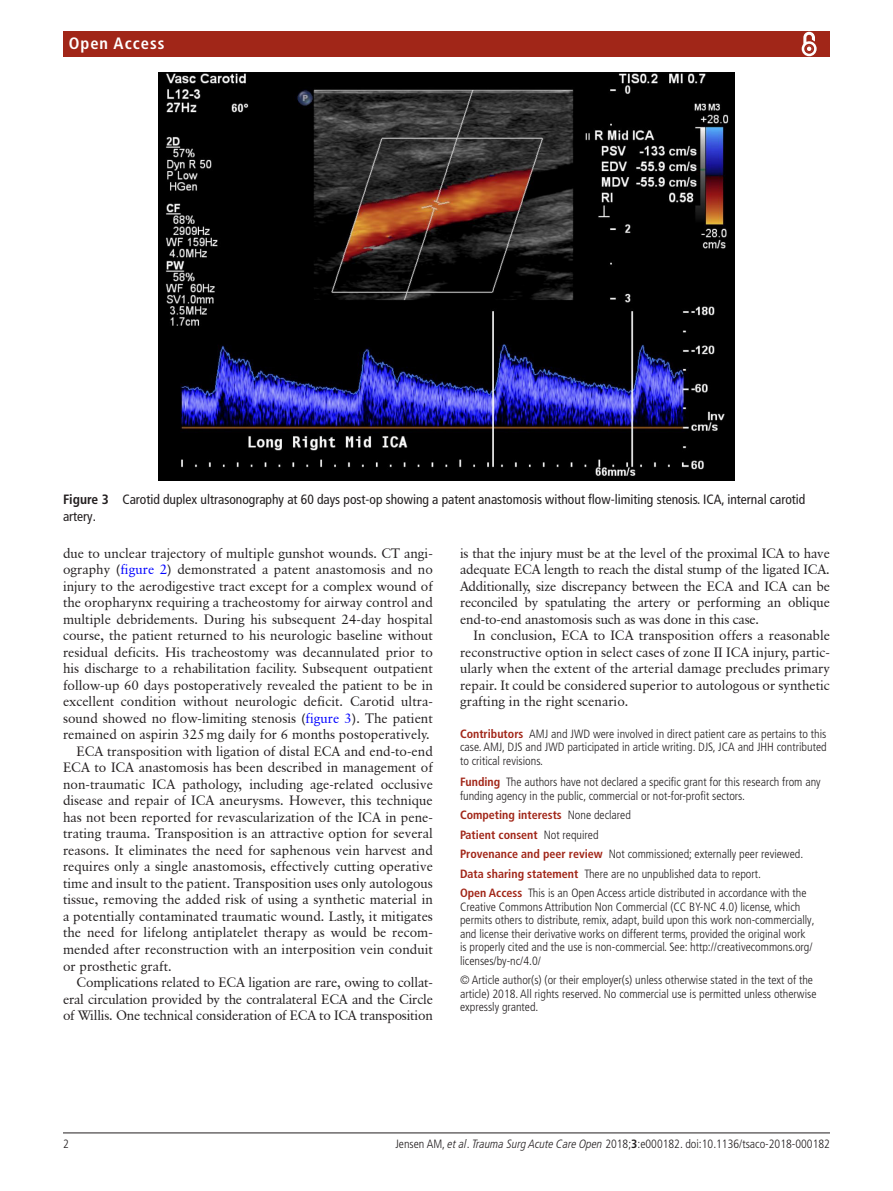
<style>
.page{position:relative;width:893px;height:1191px;background:#fff}
.page>*{position:absolute;margin:0;border:0;box-sizing:border-box;transform-origin:0 0}
.t1{font:700 condensed 16.5px "Frutiger LT Std";letter-spacing:.065em;color:#fff}
.t2{font:13.5px/16.5px "Classical Garamond BT";color:#231f20;text-align:justify}
.t3{font:condensed 13.5px/16.5px "Frutiger LT Pro";color:#231f20}
.t4{font:300 condensed 12px/13.5px "Frutiger LT Pro";color:#231f20}
.s1{font-weight:700}
.s2{color:#00f}
.s3{font-weight:700;color:#a12618}
.s4{font-style:italic}
</style>
<div class="page">
<hr style="left:63px;top:1132px;width:767px;height:1px;background:#231f20">
<div style="left:63px;top:31px;width:767px;height:25px;background:#a12618"></div>
<svg style="left:801px;top:31px;width:19px;height:26px"></svg>
<div style="left:806px;top:45px;width:7px;height:7px;border:1px solid #a12618;border-radius:50%"></div>
<img style="left:159px;top:72px;width:575px;height:408px">
<p class="t1" style="left:69px;top:34px;width:97px">Open Access</p>
<p class="t3" style="left:63px;top:491px;width:744px"><span class="s1">Figure 3</span> Carotid duplex ultrasonography at 60 days post-op showing a patent anastomosis without flow-limiting stenosis. ICA, internal carotid artery.</p>
<p class="t2" style="left:63px;top:545px;width:371px">due to unclear trajectory of multiple gunshot wounds. CT angi-</p>
<p class="t2" style="left:63px;top:561px;width:371px">ography (<span class="s2">figure 2</span>) demonstrated a patent anastomosis and no</p>
<p class="t2" style="left:63px;top:578px;width:371px">injury to the aerodigestive tract except for a complex wound of</p>
<p class="t2" style="left:63px;top:594px;width:371px">the oropharynx requiring a tracheostomy for airway control and</p>
<p class="t2" style="left:63px;top:611px;width:371px">multiple debridements. During his subsequent 24-day hospital</p>
<p class="t2" style="left:63px;top:627px;width:371px">course, the patient returned to his neurologic baseline without</p>
<p class="t2" style="left:63px;top:644px;width:371px">residual deficits. His tracheostomy was decannulated prior to</p>
<p class="t2" style="left:63px;top:660px;width:371px">his discharge to a rehabilitation facility. Subsequent outpatient</p>
<p class="t2" style="left:63px;top:677px;width:371px">follow-up 60 days postoperatively revealed the patient to be in</p>
<p class="t2" style="left:63px;top:693px;width:371px">excellent condition without neurologic deficit. Carotid ultra-</p>
<p class="t2" style="left:63px;top:710px;width:371px">sound showed no flow-limiting stenosis (<span class="s2">figure 3</span>). The patient</p>
<p class="t2" style="left:63px;top:726px;width:368px">remained on aspirin 325mg daily for 6 months postoperatively.</p>
<p class="t2" style="left:76px;top:743px;width:358px">ECA transposition with ligation of distal ECA and end-to-end</p>
<p class="t2" style="left:63px;top:759px;width:371px">ECA to ICA anastomosis has been described in management of</p>
<p class="t2" style="left:63px;top:776px;width:371px">non-traumatic ICA pathology, including age-related occlusive</p>
<p class="t2" style="left:63px;top:792px;width:371px">disease and repair of ICA aneurysms. However, this technique</p>
<p class="t2" style="left:63px;top:809px;width:371px">has not been reported for revascularization of the ICA in pene-</p>
<p class="t2" style="left:63px;top:825px;width:371px">trating trauma. Transposition is an attractive option for several</p>
<p class="t2" style="left:63px;top:842px;width:371px">reasons. It eliminates the need for saphenous vein harvest and</p>
<p class="t2" style="left:63px;top:858px;width:371px">requires only a single anastomosis, effectively cutting operative</p>
<p class="t2" style="left:63px;top:875px;width:371px">time and insult to the patient. Transposition uses only autologous</p>
<p class="t2" style="left:63px;top:891px;width:371px">tissue, removing the added risk of using a synthetic material in</p>
<p class="t2" style="left:63px;top:907px;width:371px">a potentially contaminated traumatic wound. Lastly, it mitigates</p>
<p class="t2" style="left:63px;top:924px;width:371px">the need for lifelong antiplatelet therapy as would be recom-</p>
<p class="t2" style="left:63px;top:940px;width:371px">mended after reconstruction with an interposition vein conduit</p>
<p class="t2" style="left:63px;top:957px;width:110px">or prosthetic graft.</p>
<p class="t2" style="left:76px;top:973px;width:358px">Complications related to ECA ligation are rare, owing to collat-</p>
<p class="t2" style="left:63px;top:990px;width:371px">eral circulation provided by the contralateral ECA and the Circle</p>
<p class="t2" style="left:63px;top:1006px;width:371px">of Willis. One technical consideration of ECA to ICA transposition</p>
<p class="t2" style="left:460px;top:544px;width:371px">is that the injury must be at the level of the proximal ICA to have adequate ECA length to reach the distal stump of the ligated ICA.<br>Additionally, size discrepancy between the ECA and ICA can be reconciled by spatulating the artery or performing an oblique end-to-end anastomosis such as was done in this case.</p>
<p class="t2" style="left:460px;top:627px;width:371px;text-indent:14px">In conclusion, ECA to ICA transposition offers a reasonable reconstructive option in select cases of zone II ICA injury, partic&shy;ularly when the extent of the arterial damage precludes primary repair. It could be considered superior to autologous or synthetic grafting in the right scenario.</p>
<p class="t4" style="left:460px;top:727px;width:368px;text-align:justify"><span class="s3">Contributors</span> AMJ and JWD were involved in direct patient care as pertains to this case. AMJ, DJS and JWD participated in article writing. DJS, JCA and JHH contributed to critical revisions.</p>
<p class="t4" style="left:460px;top:775px;width:362px"><span class="s3">Funding</span> The authors have not declared a specific grant for this research from any funding agency in the public, commercial or not-for-profit sectors.</p>
<p class="t4" style="left:460px;top:805px;width:348px;line-height:19.5px"><span class="s3">Competing interests</span> None declared<br><span class="s3">Patient consent</span> Not required<br><span class="s3">Provenance and peer review</span> Not commissioned; externally peer reviewed.<br><span class="s3">Data sharing statement</span> There are no unpublished data to report.<br><span class="s3">Open Access</span> This is an Open Access article distributed in accordance with the</p>
<p class="t4" style="left:460px;top:899px;width:356px">Creative Commons Attribution Non Commercial (CC BY-NC 4.0) license, which permits others to distribute, remix, adapt, build upon this work non-commercially, and license their derivative works on different terms, provided the original work is properly cited and the use is non-commercial. See: http://creativecommons.org/ licenses/by-nc/4.0/</p>
<p class="t4" style="left:460px;top:973px;width:358px">© Article author(s) (or their employer(s) unless otherwise stated in the text of the article) 2018. All rights reserved. No commercial use is permitted unless otherwise expressly granted.</p>
<p class="t4" style="left:63px;top:1136px;width:7px">2</p>
<p class="t4" style="left:395px;top:1136px;width:436px">Jensen AM, <span class="s4">et al</span>. <span class="s4">Trauma Surg Acute Care Open</span> 2018;<span class="s1">3</span>:e000182. doi:10.1136/tsaco-2018-000182</p>
</div>
